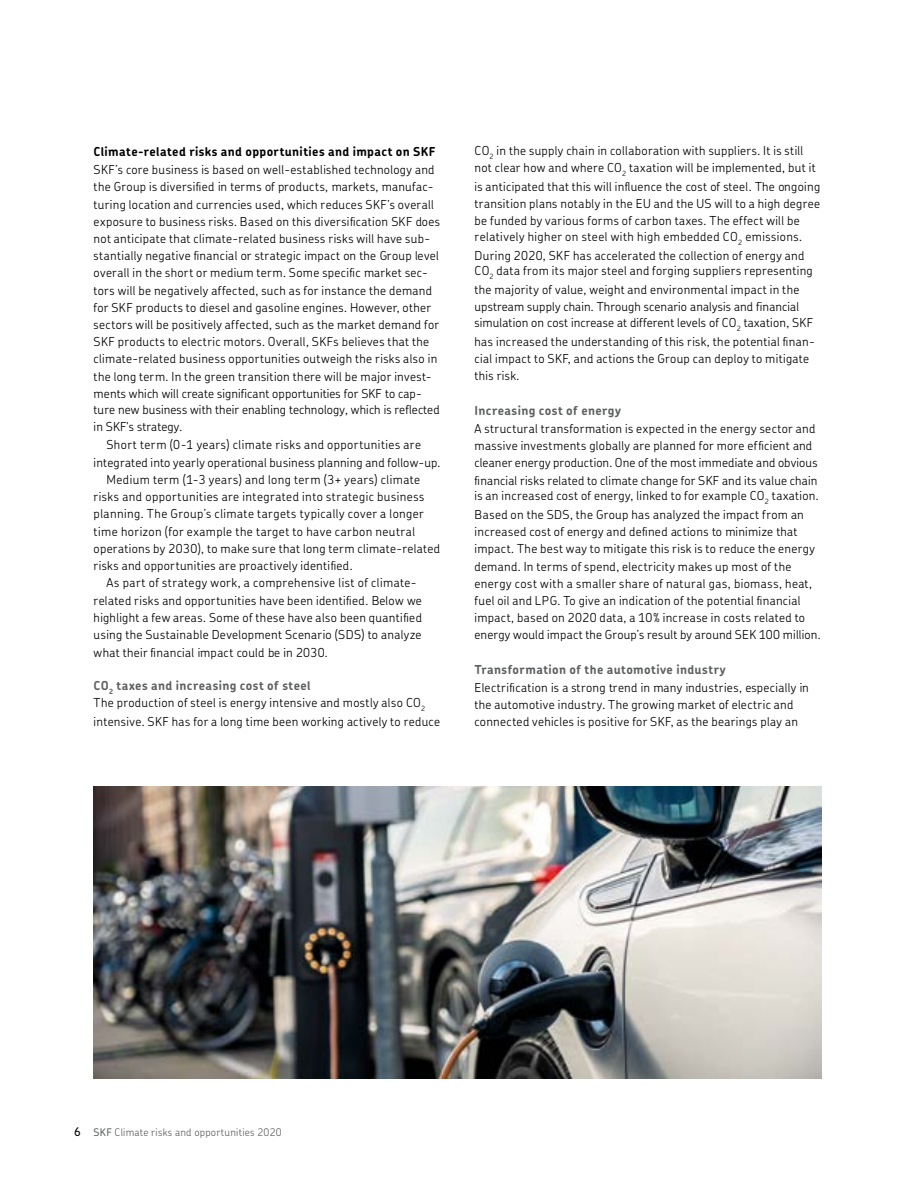
<style>
.page{position:relative;width:915px;height:1191px;background:#fff}
.page>*{position:absolute;margin:0;border:0;box-sizing:border-box;transform-origin:0 0}
.t1{font:300 12.3px/17.1px "SKF Chevin OT";letter-spacing:.025em;color:#000}
.t2{font:700 12.3px "SKF Chevin OT";letter-spacing:.03em;color:#5f6061}
.t3{font:700 12.3px "SKF Chevin OT";letter-spacing:.03em;color:#000}
.t4{font:300 10.5px "SKF Chevin OT";letter-spacing:.025em;color:#5f6061}
.s1{font-weight:700;color:#5f6061}
.s2{font-weight:500;font-size:12px;color:#000}
.s3{font-weight:500}
</style>
<div class="page">
<img style="left:94px;top:787px;width:727px;height:291px">
<p class="t3" style="left:94px;top:140px;width:343px">Climate-related risks and opportunities and impact on SKF</p>
<p class="t1" style="left:94px;top:160px;width:342px">SKF’s core business is based on well-established technology and</p>
<p class="t1" style="left:94px;top:177px;width:341px">the Group is diversified in terms of products, markets, manufac-</p>
<p class="t1" style="left:94px;top:194px;width:341px">turing location and currencies used, which reduces SKF’s overall</p>
<p class="t1" style="left:94px;top:211px;width:348px">exposure to business risks. Based on this diversification SKF does</p>
<p class="t1" style="left:94px;top:228px;width:338px">not anticipate that climate-related business risks will have sub-</p>
<p class="t1" style="left:94px;top:245px;width:347px">stantially negative financial or strategic impact on the Group level</p>
<p class="t1" style="left:94px;top:263px;width:335px">overall in the short or medium term. Some specific market sec-</p>
<p class="t1" style="left:94px;top:280px;width:340px">tors will be negatively affected, such as for instance the demand</p>
<p class="t1" style="left:94px;top:297px;width:339px">for SKF products to diesel and gasoline engines. However, other</p>
<p class="t1" style="left:94px;top:314px;width:347px">sectors will be positively affected, such as the market demand for</p>
<p class="t1" style="left:94px;top:331px;width:337px">SKF products to electric motors. Overall, SKFs believes that the</p>
<p class="t1" style="left:94px;top:349px;width:345px">climate-related business opportunities outweigh the risks also in</p>
<p class="t1" style="left:94px;top:366px;width:339px">the long term. In the green transition there will be major invest-</p>
<p class="t1" style="left:94px;top:383px;width:329px">ments which will create significant opportunities for SKF to cap-</p>
<p class="t1" style="left:94px;top:399px;width:347px">ture new business with their enabling technology, which is reflected</p>
<p class="t1" style="left:94px;top:416px;width:90px">in SKF's strategy.</p>
<p class="t1" style="left:106px;top:435px;width:316px">Short term (0-1 years) climate risks and opportunities are</p>
<p class="t1" style="left:94px;top:452px;width:348px">integrated into yearly operational business planning and follow- up.</p>
<p class="t1" style="left:106px;top:469px;width:315px">Medium term (1-3 years) and long term (3+ years) climate</p>
<p class="t1" style="left:94px;top:486px;width:332px">risks and opportunities are integrated into strategic business</p>
<p class="t1" style="left:94px;top:504px;width:331px">planning. The Group’s climate targets typically cover a longer</p>
<p class="t1" style="left:94px;top:521px;width:323px">time horizon (for example the target to have carbon neutral</p>
<p class="t1" style="left:94px;top:538px;width:348px">operations by 2030), to make sure that long term climate-related</p>
<p class="t1" style="left:94px;top:555px;width:260px">risks and opportunities are proactively identified.</p>
<p class="t1" style="left:106px;top:573px;width:312px">As part of strategy work, a comprehensive list of climate-</p>
<p class="t1" style="left:94px;top:590px;width:329px">related risks and opportunities have been identified. Below we</p>
<p class="t1" style="left:94px;top:607px;width:330px">highlight a few areas. Some of these have also been quantified</p>
<p class="t1" style="left:94px;top:624px;width:329px">using the Sustainable Development Scenario (SDS) to analyze</p>
<p class="t1" style="left:94px;top:642px;width:235px">what their financial impact could be in 2030.</p>
<p class="t1" style="left:94px;top:675px;width:348px;line-height:17.7px"><span class="s1">CO</span><sub>2</sub> <span class="s1">taxes and increasing cost of steel<br></span>The production of steel is energy intensive and mostly also CO<sub>2 </sub>intensive. SKF has for a long time been working actively to reduce</p>
<p class="t1" style="left:474px;top:140px;width:342px">CO<sub>2</sub> in the supply chain in collaboration with suppliers. It is still not clear how and where CO<sub>2</sub> taxation will be implemented, but it</p>
<p class="t1" style="left:474px;top:176px;width:347px;text-align:justify">is anticipated that this will influence the cost of steel. The ongoing transition plans notably in the EU and the US will to a high degree be funded by various forms of carbon taxes. The effect will be</p>
<p class="t1" style="left:474px;top:225px;width:331px;line-height:18.8px">relatively higher on steel with high embedded CO<sub>2</sub> emissions.<br>During 2020, SKF has accelerated the collection of energy and</p>
<p class="t1" style="left:474px;top:260px;width:339px;line-height:18.8px">CO<sub>2</sub> data from its major steel and forging suppliers representing the majority of value, weight and environmental impact in the</p>
<p class="t1" style="left:474px;top:297px;width:340px;line-height:15.8px">upstream supply chain. Through scenario analysis and financial simulation on cost increase at different levels of CO<sub>2</sub> taxation, SKF</p>
<p class="t1" style="left:474px;top:331px;width:341px">has increased the understanding of this risk, the potential finan&shy;cial impact to SKF, and actions the Group can deploy to mitigate this risk.</p>
<p class="t2" style="left:474px;top:399px;width:148px">Increasing cost of energy</p>
<p class="t1" style="left:474px;top:418px;width:344px">A structural transformation is expected in the energy sector and massive investments globally are planned for more efficient and cleaner energy production. One of the most immediate and obvious financial risks related to climate change for SKF and its value chain</p>
<p class="t1" style="left:474px;top:485px;width:345px;line-height:18.6px">is an increased cost of energy, linked to for example CO<sub>2</sub> taxation.<br>Based on the SDS, the Group has analyzed the impact from an</p>
<p class="t1" style="left:474px;top:521px;width:347px">increased cost of energy and defined actions to minimize that impact. The best way to mitigate this risk is to reduce the energy demand. In terms of spend, electricity makes up most of the energy cost with a smaller share of natural gas, biomass, heat, fuel oil and LPG. To give an indication of the potential financial impact, based on 2020 data, a 10% increase in costs related to energy would impact the Group’s result by around SEK 100 million.</p>
<p class="t2" style="left:474px;top:658px;width:253px">Transformation of the automotive industry</p>
<p class="t1" style="left:474px;top:677px;width:336px">Electrification is a strong trend in many industries, especially in the automotive industry. The growing market of electric and connected vehicles is positive for SKF, as the bearings play an</p>
<p class="t4" style="left:74px;top:1122px;width:209px"><span class="s2">6</span> <span class="s3">SKF</span> Climate risks and opportunities 2020</p>
</div>
